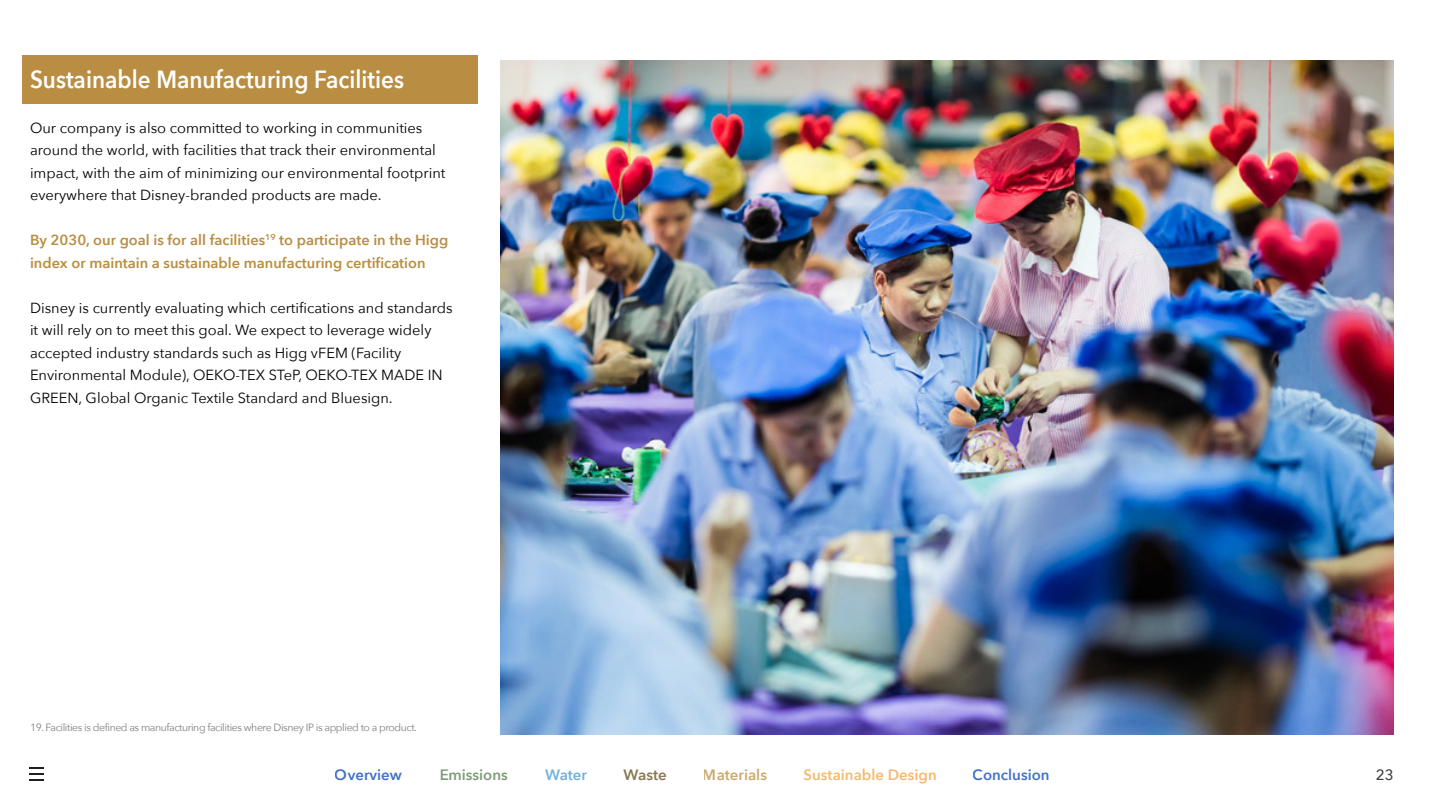
<style>
.page{position:relative;width:1440px;height:810px;background:#fff}
.page>*{position:absolute;margin:0;border:0;box-sizing:border-box;transform-origin:0 0}
.H3_Materials_Orange{font:600 24.75px "Avenir Next";color:#fff;scale:.91 1}
.t1{font:600 15px "Avenir Next";color:#0043b4}
.t2{font:600 15px "Avenir Next";color:#f0a242}
.t3{font:600 15px "Avenir Next";color:#517d4a}
.t4{font:600 15px "Avenir Next";color:#b98d42}
.t5{font:600 15px "Avenir Next";letter-spacing:-.005em;color:#4495d3}
.t6{font:600 15px "Avenir Next";color:#5f4a17}
.t7{font:500 15px "Avenir Next";color:#000}
.t8{font:14.62px/22.5px "Avenir Next";color:#000}
.t9{font:600 14.62px/22.5px "Avenir Next";color:#b98d42}
.t10{font:10.5px "Avenir Next";letter-spacing:-.04em;color:#808080}
</style>
<div class="page">
<svg style="left:29px;top:767px;width:15px;height:13px"></svg>
<div style="left:22px;top:56px;width:456px;height:48px;background:#b98d42"></div>
<img style="left:500px;top:60px;width:893px;height:675px">
<p class="H3_Materials_Orange" style="left:30px;top:58px;width:413px">Sustainable Manufacturing Facilities</p>
<p class="t8" style="left:30px;top:116px;width:417px">Our company is also committed to working in communities around the world, with facilities that track their environmental impact, with the aim of minimizing our environmental footprint everywhere that Disney-branded products are made.</p>
<p class="t9" style="left:30px;top:229px;width:420px">By 2030, our goal is for all facilities<sup>19</sup> to participate in the Higg index or maintain a sustainable manufacturing certification</p>
<p class="t8" style="left:30px;top:296px;width:424px">Disney is currently evaluating which certifications and standards it will rely on to meet this goal. We expect to leverage widely accepted industry standards such as Higg vFEM (Facility Environmental Module), OEKO-TEX STeP, OEKO-TEX MADE IN GREEN, Global Organic Textile Standard and Bluesign.</p>
<p class="t10" style="left:30px;top:719px;width:389px">19. Facilities is defined as manufacturing facilities where Disney IP is applied to a product.</p>
<p class="t1" style="left:335px;top:762px;width:68px">Overview</p>
<p class="t3" style="left:439px;top:762px;width:70px">Emissions</p>
<p class="t5" style="left:545px;top:762px;width:43px">Water</p>
<p class="t6" style="left:624px;top:762px;width:45px">Waste</p>
<p class="t4" style="left:703px;top:762px;width:66px">Materials</p>
<p class="t2" style="left:804px;top:762px;width:135px">Sustainable Design</p>
<p class="t1" style="left:973px;top:762px;width:78px">Conclusion</p>
<p class="t7" style="left:1376px;top:762px;width:19px">23</p>
</div>
